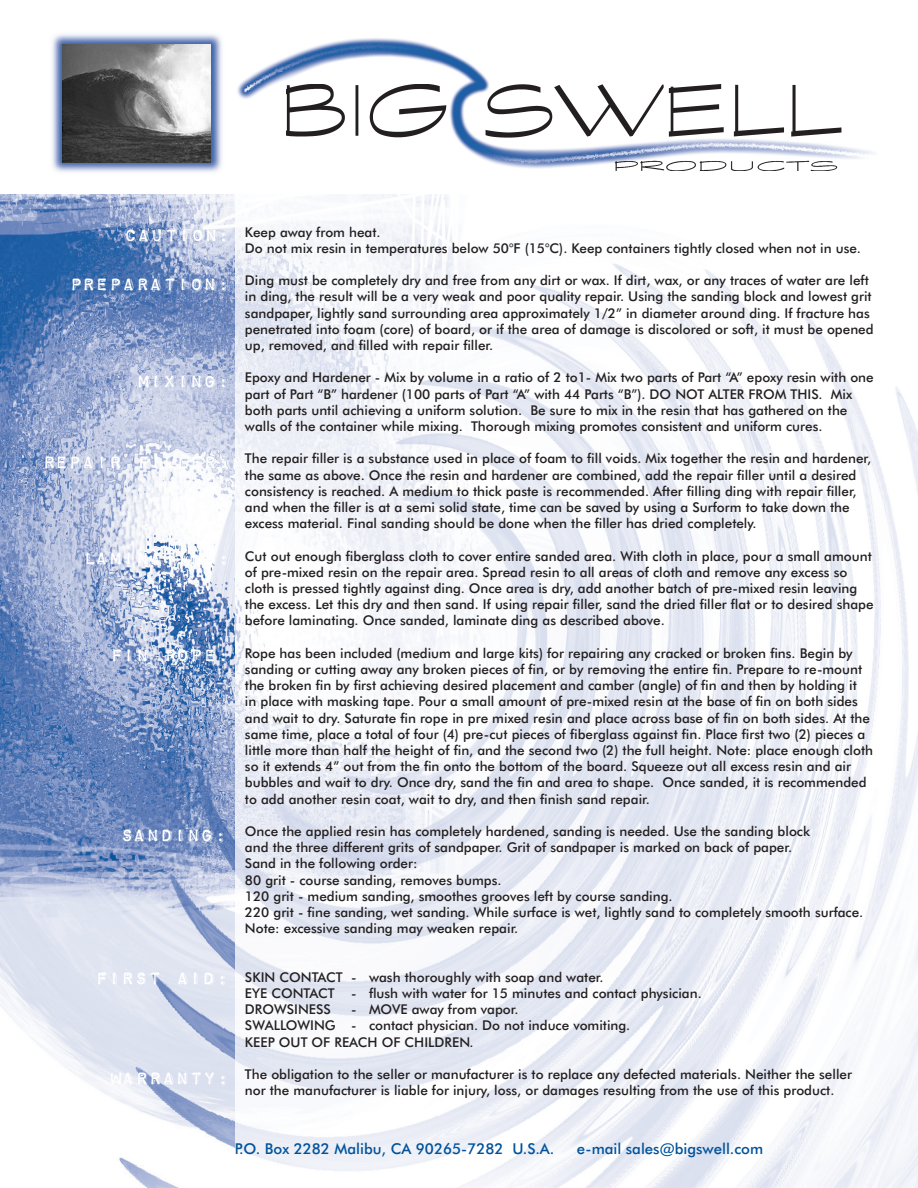
<style>
.page{position:relative;width:918px;height:1188px;background:#fff}
.page>*{position:absolute;margin:0;border:0;box-sizing:border-box;transform-origin:0 0}
.t1{font:800 18px "Chromosome";color:#fff}
.t2{font:500 15px "Futura BT";color:#01529b}
.t3{font:500 13.5px/16.2px "Futura BT";color:#231f20}
.s1{font-size:16.5px;color:#fff}
</style>
<div class="page">
<img style="left:235px;top:194px;width:683px;height:994px">
<img style="left:237px;top:38px;width:638px;height:121px">
<img style="left:286px;top:84px;width:555px;height:87px">
<img style="left:0;top:194px;width:235px;height:994px">
<img style="left:52px;top:34px;width:170px;height:138px">
<img style="left:62px;top:44px;width:148px;height:119px">
<p class="t1" style="left:123px;top:223px;width:109px">CAUTION:</p>
<p class="t1" style="left:69px;top:271px;width:163px">PREPARATION:</p>
<p class="t1" style="left:136px;top:368px;width:96px">MIXING:</p>
<p class="t1" style="left:42px;top:449px;width:190px">REPAIR FILLER:</p>
<p class="t1" style="left:82px;top:546px;width:150px">LAMINATING:</p>
<p class="t1" style="left:109px;top:643px;width:123px">FIN ROPE:</p>
<p class="t1" style="left:120px;top:822px;width:109px">SANDING:</p>
<p class="t1" style="left:94px;top:965px;width:136px">FIRST AID:</p>
<p class="t1" style="left:109px;top:1065px;width:123px">WARRANTY:</p>
<p class="t3" style="left:245px;top:224px;width:137px">Keep away from heat.</p>
<p class="t3" style="left:245px;top:240px;width:618px">Do not mix resin in temperatures below 50°F (15°C). Keep containers tightly closed when not in use.</p>
<p class="t3" style="left:245px;top:272px;width:630px">Ding must be completely dry and free from any dirt or wax. If dirt, wax, or any traces of water are left in ding, the result will be a very weak and poor quality repair. Using the sanding block and lowest grit sandpaper, lightly sand surrounding area approximately 1/2” in diameter around ding. If fracture has penetrated into foam (core) of board, or if the area of damage is discolored or soft, it must be opened up, removed, and filled with repair filler.</p>
<p class="t3" style="left:245px;top:369px;width:630px">Epoxy and Hardener - Mix by volume in a ratio of 2 to1- Mix two parts of Part “A” epoxy resin with one part of Part “B” hardener (100 parts of Part “A” with 44 Parts “B”). DO NOT ALTER FROM THIS. Mix both parts until achieving a uniform solution. Be sure to mix in the resin that has gathered on the walls of the container while mixing. Thorough mixing promotes consistent and uniform cures.</p>
<p class="t3" style="left:245px;top:450px;width:628px">The repair filler is a substance used in place of foam to fill voids. Mix together the resin and hardener, the same as above. Once the resin and hardener are combined, add the repair filler until a desired consistency is reached. A medium to thick paste is recommended. After filling ding with repair filler, and when the filler is at a semi solid state, time can be saved by using a Surform to take down the excess material. Final sanding should be done when the filler has dried completely.</p>
<p class="t3" style="left:245px;top:548px;width:630px">Cut out enough fiberglass cloth to cover entire sanded area. With cloth in place, pour a small amount of pre-mixed resin on the repair area. Spread resin to all areas of cloth and remove any excess so cloth is pressed tightly against ding. Once area is dry, add another batch of pre-mixed resin leaving the excess. Let this dry and then sand. If using repair filler, sand the dried filler flat or to desired shape before laminating. Once sanded, laminate ding as described above.</p>
<p class="t3" style="left:245px;top:645px;width:630px">Rope has been included (medium and large kits) for repairing any cracked or broken fins. Begin by sanding or cutting away any broken pieces of fin, or by removing the entire fin. Prepare to re-mount the broken fin by first achieving desired placement and camber (angle) of fin and then by holding it<br>in place with masking tape. Pour a small amount of pre-mixed resin at the base of fin on both sides and wait to dry. Saturate fin rope in pre mixed resin and place across base of fin on both sides. At the same time, place a total of four (4) pre-cut pieces of fiberglass against fin. Place first two (2) pieces a little more than half the height of fin, and the second two (2) the full height. Note: place enough cloth so it extends 4” out from the fin onto the bottom of the board. Squeeze out all excess resin and air bubbles and wait to dry. Once dry, sand the fin and area to shape. Once sanded, it is recommended to add another resin coat, wait to dry, and then finish sand repair.</p>
<p class="t3" style="left:245px;top:823px;width:567px">Once the applied resin has completely hardened, sanding is needed. Use the sanding block</p>
<p class="t3" style="left:245px;top:839px;width:549px">and the three different grits of sandpaper. Grit of sandpaper is marked on back of paper.</p>
<p class="t3" style="left:245px;top:855px;width:174px">Sand in the following order:</p>
<p class="t3" style="left:245px;top:872px;width:258px">80 grit - course sanding, removes bumps.</p>
<p class="t3" style="left:245px;top:888px;width:429px">120 grit - medium sanding, smoothes grooves left by course sanding.</p>
<p class="t3" style="left:245px;top:904px;width:620px">220 grit - fine sanding, wet sanding. While surface is wet, lightly sand to completely smooth surface.</p>
<p class="t3" style="left:245px;top:920px;width:275px">Note: excessive sanding may weaken repair.</p>
<p class="t3" style="left:245px;top:969px;width:360px">SKIN CONTACT - wash thoroughly with soap and water.</p>
<p class="t3" style="left:245px;top:985px;width:458px">EYE CONTACT - flush with water for 15 minutes and contact physician.</p>
<p class="t3" style="left:245px;top:1001px;width:88px">DROWSINESS</p>
<p class="t3" style="left:351px;top:1001px;width:169px">- MOVE away from vapor.</p>
<p class="t3" style="left:245px;top:1017px;width:387px">SWALLOWING - contact physician. Do not induce vomiting.</p>
<p class="t3" style="left:245px;top:1034px;width:230px">KEEP OUT OF REACH OF CHILDREN.</p>
<p class="t3" style="left:245px;top:1066px;width:609px">The obligation to the seller or manufacturer is to replace any defected materials. Neither the seller nor the manufacturer is liable for injury, loss, or damages resulting from the use of this product.</p>
<p class="t2" style="left:85px;top:1140px;width:471px"><span class="s1">Big Swell Products</span> P.O. Box 2282 Malibu, CA 90265-7282 U.S.A.</p>
<p class="t2" style="left:577px;top:1140px;width:188px">e-mail sales@bigswell.com</p>
</div>
